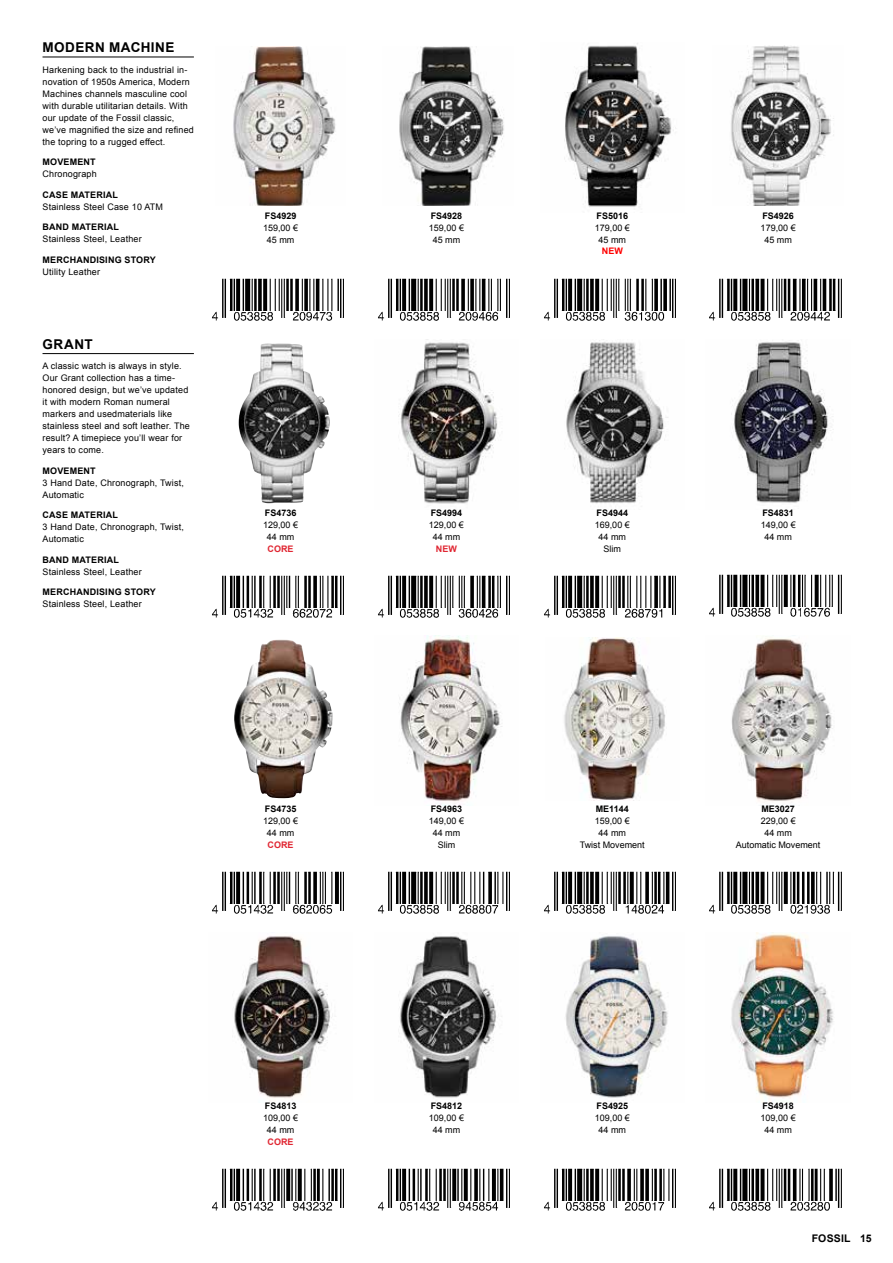
<style>
.page{position:relative;width:893px;height:1263px;background:#fff}
.page>*{position:absolute;margin:0;border:0;box-sizing:border-box;transform-origin:0 0}
.t1{font:700 13.5px "Arial";letter-spacing:.035em;color:#000}
.t2{font:700 10.5px "Arial";letter-spacing:.02em;color:#000}
.t3{font:9px/12px "Arial";letter-spacing:.02em;color:#000;text-align:center}
.t4{font:700 9px "Arial";letter-spacing:.02em;color:#000}
.t5{font:700 9px "Arial";color:#000}
.t6{font:9px/12px "Arial";color:#000;text-align:center}
.t7{font:700 9px "Arial";color:#e02632}
.t8{font:700 9px "Arial";color:#f00}
</style>
<div class="page">
<img style="left:399px;top:47px;width:105px;height:159px">
<img style="left:238px;top:343px;width:92px;height:160px">
<img style="left:564px;top:43px;width:112px;height:164px">
<img style="left:731px;top:46px;width:103px;height:159px">
<img style="left:398px;top:339px;width:99px;height:165px">
<img style="left:233px;top:47px;width:103px;height:158px">
<img style="left:566px;top:339px;width:102px;height:165px">
<img style="left:378px;top:278px;width:132px;height:43px">
<img style="left:212px;top:575px;width:132px;height:43px">
<img style="left:544px;top:278px;width:132px;height:43px">
<img style="left:709px;top:278px;width:133px;height:43px">
<img style="left:378px;top:575px;width:132px;height:43px">
<img style="left:212px;top:278px;width:132px;height:43px">
<img style="left:544px;top:575px;width:132px;height:43px">
<hr style="left:43px;top:57px;width:151px;height:1px;background:#000">
<hr style="left:43px;top:353px;width:151px;height:1px;background:#000">
<img style="left:731px;top:342px;width:103px;height:161px">
<img style="left:709px;top:574px;width:133px;height:43px">
<img style="left:731px;top:637px;width:102px;height:164px">
<img style="left:399px;top:636px;width:103px;height:170px">
<img style="left:234px;top:936px;width:98px;height:162px">
<img style="left:399px;top:936px;width:103px;height:162px">
<img style="left:565px;top:936px;width:103px;height:166px">
<img style="left:234px;top:640px;width:99px;height:159px">
<img style="left:564px;top:637px;width:102px;height:164px">
<img style="left:731px;top:932px;width:102px;height:170px">
<img style="left:709px;top:871px;width:133px;height:43px">
<img style="left:378px;top:871px;width:132px;height:43px">
<img style="left:212px;top:1168px;width:132px;height:43px">
<img style="left:378px;top:1168px;width:132px;height:43px">
<img style="left:544px;top:1168px;width:132px;height:43px">
<img style="left:212px;top:871px;width:132px;height:43px">
<img style="left:544px;top:871px;width:132px;height:43px">
<img style="left:709px;top:1168px;width:133px;height:43px">
<h1 class="t1" style="left:43px;top:39px;width:88px">MODERN MACHI</h1>
<h1 class="t1" style="left:155px;top:39px;width:19px">NE</h1>
<p class="t3" style="left:43px;top:64px;width:153px;text-align:left">Harkening back to the industrial in&shy;novation of 1950s America, Modern Machines channels masculine cool with durable utilitarian details. With our update of the Fossil classic, we’ve magnified the size and refined the topring to a rugged effect.</p>
<p class="t4" style="left:43px;top:156px;width:48px">MOVEMENT</p>
<p class="t3" style="left:43px;top:168px;width:56px">Chronograph</p>
<p class="t4" style="left:43px;top:189px;width:77px">CASE MATERIAL</p>
<p class="t3" style="left:43px;top:201px;width:122px">Stainless Steel Case 10 ATM</p>
<p class="t4" style="left:43px;top:221px;width:78px">BAND MATERIAL</p>
<p class="t3" style="left:43px;top:233px;width:101px">Stainless Steel, Leather</p>
<p class="t4" style="left:43px;top:254px;width:115px">MERCHANDISING STORY</p>
<p class="t3" style="left:43px;top:266px;width:59px">Utility Leather</p>
<h1 class="t1" style="left:43px;top:335px;width:42px">GRANT</h1>
<p class="t3" style="left:43px;top:360px;width:149px;text-align:left">A classic watch is always in style.<br>Our Grant collection has a time&shy;honored design, but we’ve updated it with modern Roman numeral markers and usedmaterials like stainless steel and soft leather. The result? A timepiece you’ll wear for years to come.</p>
<p class="t4" style="left:43px;top:465px;width:48px">MOVEMENT</p>
<p class="t3" style="left:43px;top:477px;width:143px;text-align:left">3 Hand Date, Chronograph, Twist,<br>Automatic</p>
<p class="t4" style="left:43px;top:509px;width:77px">CASE MATERIAL</p>
<p class="t3" style="left:43px;top:521px;width:143px;text-align:left">3 Hand Date, Chronograph, Twist,<br>Automatic</p>
<p class="t4" style="left:43px;top:554px;width:78px">BAND MATERIAL</p>
<p class="t3" style="left:43px;top:566px;width:101px">Stainless Steel, Leather</p>
<p class="t4" style="left:43px;top:586px;width:115px">MERCHANDISING STORY</p>
<p class="t3" style="left:43px;top:598px;width:101px">Stainless Steel, Leather</p>
<p class="t5" style="left:265px;top:210px;width:33px">FS4929</p>
<p class="t3" style="left:263px;top:222px;width:37px">159,00 €<br>45 mm</p>
<p class="t5" style="left:265px;top:507px;width:33px">FS4736</p>
<p class="t3" style="left:263px;top:519px;width:37px">129,00 €<br>44 mm</p>
<p class="t7" style="left:268px;top:543px;width:28px">CORE</p>
<p class="t5" style="left:265px;top:803px;width:33px">FS4735</p>
<p class="t3" style="left:263px;top:815px;width:37px">129,00 €<br>44 mm</p>
<p class="t7" style="left:268px;top:839px;width:28px">CORE</p>
<p class="t5" style="left:265px;top:1100px;width:33px">FS4813</p>
<p class="t3" style="left:263px;top:1112px;width:37px">109,00 €<br>44 mm</p>
<p class="t7" style="left:268px;top:1136px;width:28px">CORE</p>
<p class="t5" style="left:431px;top:210px;width:33px">FS4928</p>
<p class="t3" style="left:429px;top:222px;width:37px">159,00 €<br>45 mm</p>
<p class="t5" style="left:597px;top:210px;width:33px">FS5016</p>
<p class="t3" style="left:595px;top:222px;width:37px">179,00 €<br>45 mm</p>
<p class="t8" style="left:602px;top:245px;width:22px">NEW</p>
<p class="t5" style="left:762px;top:210px;width:33px">FS4926</p>
<p class="t3" style="left:761px;top:222px;width:37px">179,00 €<br>45 mm</p>
<p class="t5" style="left:431px;top:507px;width:33px">FS4994</p>
<p class="t3" style="left:429px;top:519px;width:37px">129,00 €<br>44 mm</p>
<p class="t7" style="left:436px;top:543px;width:22px">NEW</p>
<p class="t5" style="left:597px;top:507px;width:33px">FS4944</p>
<p class="t6" style="left:595px;top:519px;width:37px">169,00 €<br>44 mm<br>Slim</p>
<p class="t5" style="left:762px;top:506px;width:33px">FS4831</p>
<p class="t3" style="left:761px;top:519px;width:37px">149,00 €<br>44 mm</p>
<p class="t5" style="left:431px;top:803px;width:33px">FS4963</p>
<p class="t6" style="left:429px;top:815px;width:37px">149,00 €<br>44 mm<br>Slim</p>
<p class="t5" style="left:596px;top:803px;width:35px">ME1144</p>
<p class="t6" style="left:580px;top:815px;width:67px">159,00 €<br>44 mm<br>Twist Movement</p>
<p class="t5" style="left:761px;top:803px;width:35px">ME3027</p>
<p class="t6" style="left:736px;top:815px;width:86px">229,00 €<br>44 mm<br>Automatic Movement</p>
<p class="t5" style="left:431px;top:1100px;width:33px">FS4812</p>
<p class="t3" style="left:429px;top:1112px;width:37px">109,00 €<br>44 mm</p>
<p class="t5" style="left:597px;top:1100px;width:33px">FS4925</p>
<p class="t3" style="left:595px;top:1112px;width:37px">109,00 €<br>44 mm</p>
<p class="t5" style="left:762px;top:1100px;width:33px">FS4918</p>
<p class="t3" style="left:761px;top:1112px;width:37px">109,00 €<br>44 mm</p>
<p class="t2" style="left:812px;top:1231px;width:62px">FOSSIL 15</p>
</div>
